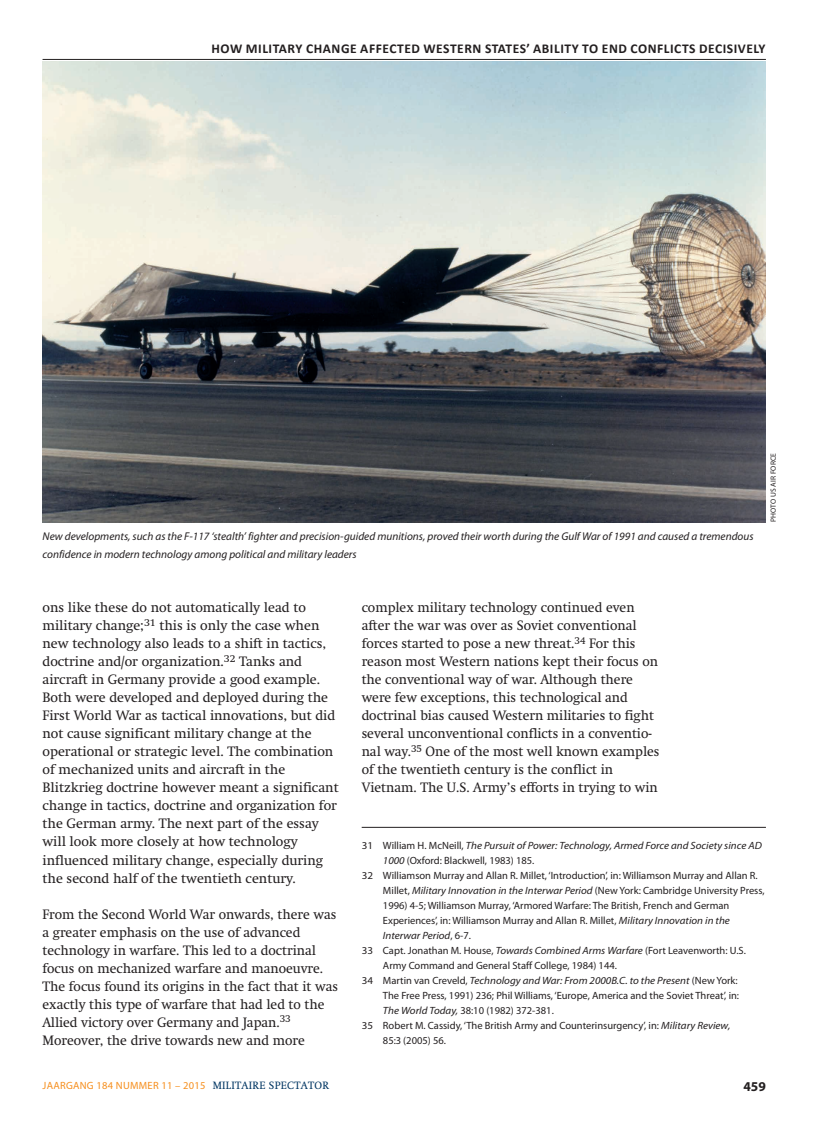
<style>
.page{position:relative;width:817px;height:1136px;background:#fff}
.page>*{position:absolute;margin:0;border:0;box-sizing:border-box;transform-origin:0 0}
.t1{font:13.5px/18px "Swift";color:#231f20}
.t2{font:700 13.5px "Calibri";letter-spacing:.04em;color:#231f20}
.t3{font:700 13.5px "Myriad Pro";color:#231f20}
.t4{font:italic 11.25px/18px "Myriad Pro";color:#231f20}
.t5{font:10.5px "Myriad Pro";color:#231f20}
.t6{font:10.5px "Myriad Pro";color:#231f20;scale:1.05 1}
.t7{font:italic 10.5px "Myriad Pro";color:#231f20;scale:1.05 1}
.t8{font:10.5px "Myriad Pro";letter-spacing:.025em;color:#f68f1e}
.t9{font:7.5px "Myriad Pro";letter-spacing:.02em;color:#231f20}
.s1{font-style:normal}
.s2{font-style:italic}
.s3{font-family:"Swift";color:#003562}
</style>
<div class="page">
<hr style="left:43px;top:59px;width:722px;height:1px;background:#231f20">
<img style="left:43px;top:61px;width:722px;height:461px">
<hr style="left:361px;top:827px;width:404px;height:1px;background:#231f20">
<p class="t2" style="left:211px;top:40px;width:555px">HOW MILITARY CHANGE AFFECTED WESTERN STATES’ ABILITY TO END CONFLICTS DECISIVELY</p>
<p class="t4" style="left:43px;top:527px;width:712px">New developments, such as the F-117 ‘stealth’ fighter and precision-guided munitions, proved their worth during the Gulf War of 1991 and caused a tremendous confidence in modern technology among political and military leaders</p>
<p class="t9" style="left:769px;top:522px;width:70px;rotate:-90deg">Photo US Air Force</p>
<p class="t1" style="left:43px;top:598px;width:297px">ons like these do not automatically lead to military change;<sup>31</sup> this is only the case when new technology also leads to a shift in tactics, doctrine and/or organization.<sup>32</sup> Tanks and aircraft in Germany provide a good example.<br>Both were developed and deployed during the First World War as tactical innovations, but did not cause significant military change at the operational or strategic level. The combination of mechanized units and aircraft in the Blitzkrieg doctrine however meant a significant change in tactics, doctrine and organization for the German army. The next part of the essay will look more closely at how technology influenced military change, especially during the second half of the twentieth century.</p>
<p class="t1" style="left:43px;top:904px;width:297px">From the Second World War onwards, there was a greater emphasis on the use of advanced technology in warfare. This led to a doctrinal focus on mechanized warfare and manoeuvre.<br>The focus found its origins in the fact that it was exactly this type of warfare that had led to the Allied victory over Germany and Japan.<sup>33<br></sup>Moreover, the drive towards new and more</p>
<p class="t1" style="left:361px;top:598px;width:299px">complex military technology continued even after the war was over as Soviet conventional forces started to pose a new threat.<sup>34</sup> For this reason most Western nations kept their focus on the conventional way of war. Although there were few exceptions, this technological and doctrinal bias caused Western militaries to fight several unconventional conflicts in a conventio&shy;nal way.<sup>35</sup> One of the most well known examples of the twentieth century is the conflict in Vietnam. The U.S. Army’s efforts in trying to win</p>
<p class="t7" style="left:361px;top:839px;width:382px"><span class="s1">31 William H. McNeill,</span> The Pursuit of Power: Technology, Armed Force and Society since AD</p>
<p class="t5" style="left:383px;top:854px;width:153px"><span class="s2">1000</span> (Oxford: Blackwell, 1983) 185.</p>
<p class="t6" style="left:361px;top:869px;width:378px">32 Williamson Murray and Allan R. Millet, ‘Introduction’, in: Williamson Murray and Allan R.</p>
<p class="t5" style="left:383px;top:884px;width:383px">Millet, <span class="s2">Military Innovation in the Interwar Period</span> (New York: Cambridge University Press,</p>
<p class="t5" style="left:383px;top:899px;width:348px">1996) 4-5; Williamson Murray, ‘Armored Warfare: The British, French and German</p>
<p class="t5" style="left:383px;top:914px;width:348px">Experiences’, in: Williamson Murray and Allan R. Millet, <span class="s2">Military Innovation in the</span></p>
<p class="t7" style="left:383px;top:929px;width:85px">Interwar Period<span class="s1">, 6-7.</span></p>
<p class="t6" style="left:361px;top:944px;width:367px">33 Capt. Jonathan M. House, <span class="s2">Towards Combined Arms Warfare</span> (Fort Leavenworth: U.S.</p>
<p class="t5" style="left:383px;top:959px;width:235px">Army Command and General Staff College, 1984) 144.</p>
<p class="t7" style="left:361px;top:974px;width:359px"><span class="s1">34 Martin van Creveld,</span> Technology and War: From 2000B.C. to the Present <span class="s1">(New York:</span></p>
<p class="t5" style="left:383px;top:989px;width:357px">The Free Press, 1991) 236; Phil Williams, ‘Europe, America and the Soviet Threat’, in:</p>
<p class="t5" style="left:383px;top:1004px;width:172px"><span class="s2">The World Today,</span> 38:10 (1982) 372-381.</p>
<p class="t6" style="left:361px;top:1019px;width:352px">35 Robert M. Cassidy, ‘The British Army and Counterinsurgency’, in: <span class="s2">Military Review,</span></p>
<p class="t5" style="left:383px;top:1034px;width:65px">85:3 (2005) 56.</p>
<p class="t8" style="left:43px;top:1079px;width:288px">JAARGANG 184 NUMMER 11 – 2015 <span class="s3">MILITAIRE SPECTATOR</span></p>
<p class="t3" style="left:743px;top:1078px;width:24px">459</p>
</div>
